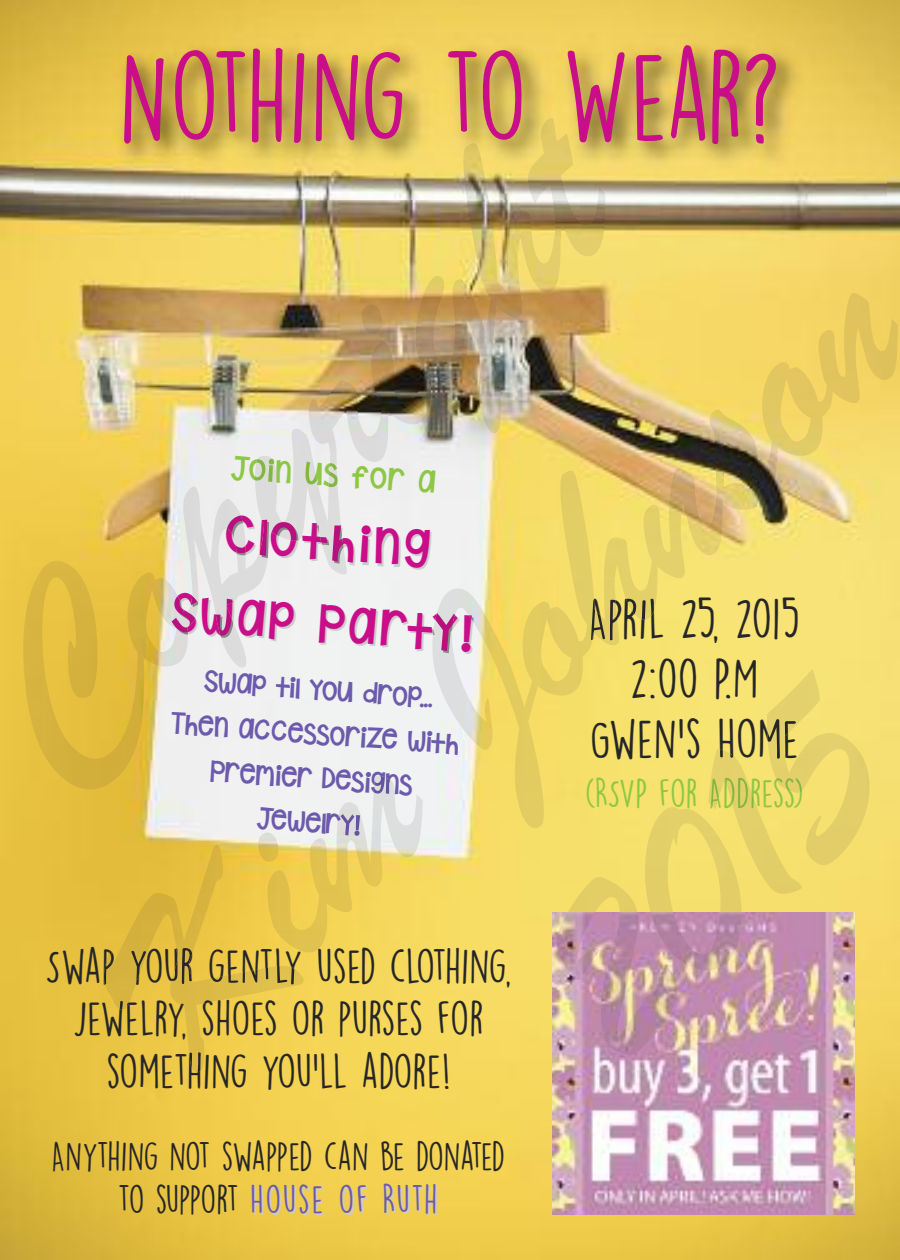
<style>
.page{position:relative;width:900px;height:1260px;background:#fff}
.page>*{position:absolute;margin:0;border:0;box-sizing:border-box;transform-origin:0 0}
.t1{font:115px "DK Lemon Yellow Sun";letter-spacing:-.035em;color:#ca0d89}
.t2{font:50px/60px "DK Lemon Yellow Sun";color:#272627;text-align:center}
.t3{font:43.75px/52.5px "DK Lemon Yellow Sun";letter-spacing:-.005em;color:#272627;text-align:center}
.t4{font:40px/82px "KG Shakeit Off Chunky";color:#ca0d89;text-align:center}
.t5{font:36.25px/43.5px "DK Lemon Yellow Sun";letter-spacing:-.025em;color:#272627;text-align:center}
.t6{font:36.25px "DK Lemon Yellow Sun";color:#8ec744}
.t7{font:25px "KG Shakeit Off Chunky";color:#8ec744}
.t8{font:22.5px/44.2px "KG Shakeit Off Chunky";color:#6c5aac;text-align:center}
.s1{color:#6c5aac}
</style>
<div class="page">
<img style="left:0;top:0;width:900px;height:1260px">
<img style="left:34px;top:14px;width:853px;height:185px">
<img style="left:553px;top:913px;width:302px;height:302px">
<img style="left:23px;top:456px;width:284px;height:334px">
<svg style="left:231px;top:456px;width:76px;height:28px"></svg>
<svg style="left:226px;top:515px;width:81px;height:50px"></svg>
<svg style="left:172px;top:593px;width:95px;height:45px"></svg>
<img style="left:104px;top:775px;width:319px;height:297px">
<svg style="left:211px;top:775px;width:60px;height:11px"></svg>
<div style="left:257px;top:807px;width:62px;height:25px;background:#f1f3f2"></div>
<img style="left:104px;top:946px;width:120px;height:38px">
<img style="left:118px;top:1000px;width:104px;height:11px">
<img style="left:187px;top:1052px;width:15px;height:20px">
<img style="left:565px;top:669px;width:305px;height:246px">
<img style="left:556px;top:913px;width:186px;height:142px">
<img style="left:719px;top:718px;width:78px;height:42px">
<svg style="left:624px;top:778px;width:111px;height:31px;background:#efde6c"></svg>
<h1 class="t1" style="left:118px;top:24px;width:665px">NOTHING TO WEAR?</h1>
<p class="t7" style="left:232px;top:447px;width:208px;rotate:4deg">Join us for a</p>
<p class="t4" style="left:179px;top:490px;width:305px;rotate:4deg">Clothing<br>Swap Party!</p>
<p class="t8" style="left:175px;top:657px;width:291px;rotate:4deg">Swap til you drop...<br>Then accessorize with<br>Premier Designs<br>Jewelry!</p>
<p class="t3" style="left:45px;top:939px;width:468px">SWAP YOUR GENTLY USED CLOTHING,<br>JEWELRY, SHOES OR PURSES FOR<br>SOMETHING YOU’LL ADORE!</p>
<p class="t5" style="left:52px;top:1134px;width:455px">ANYTHING NOT SWAPPED CAN BE DONATED<br>TO SUPPORT <span class="s1">HOUSE OF RUTH</span></p>
<p class="t2" style="left:588px;top:588px;width:213px">APRIL 25, 2015<br>2:00 P.M<br>GWEN’S HOME</p>
<p class="t6" style="left:585px;top:770px;width:220px">(RSVP FOR ADDRESS)</p>
</div>
